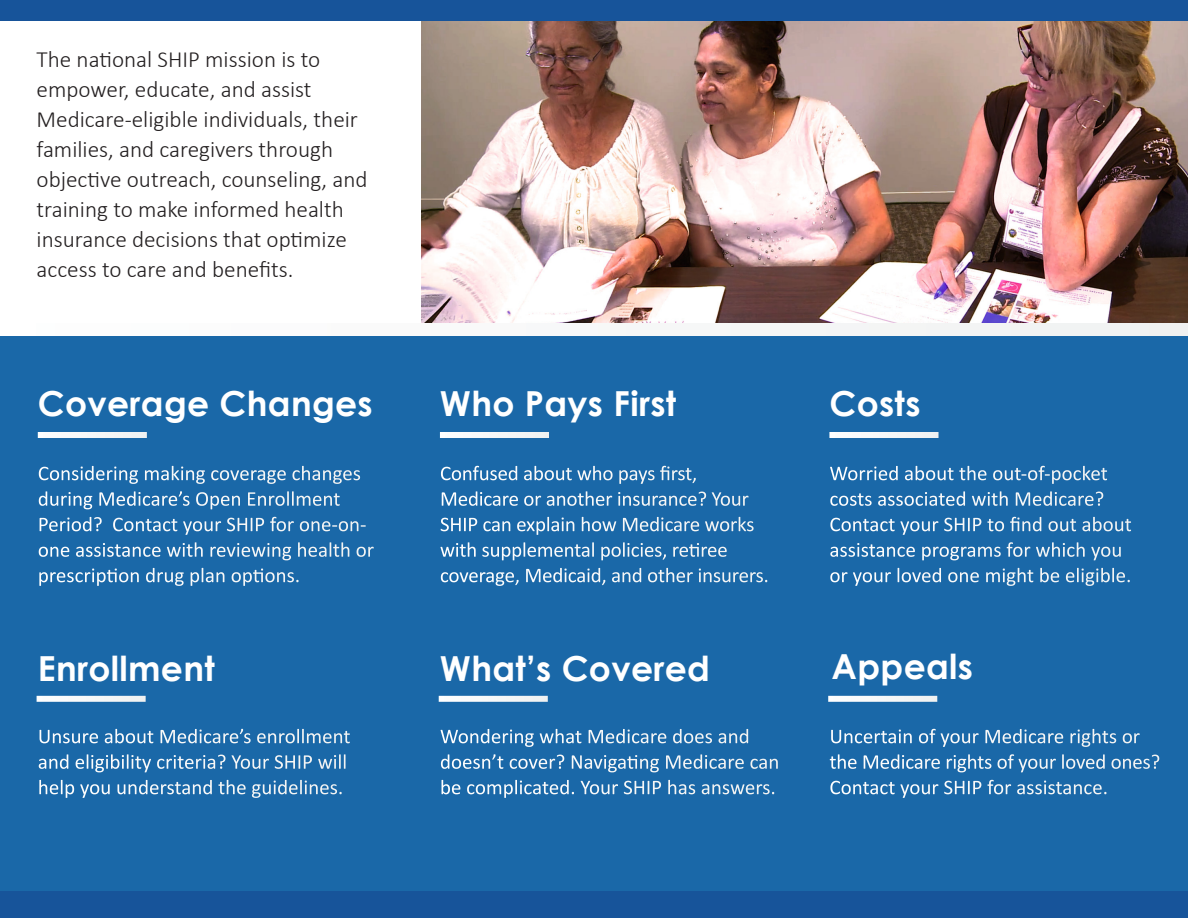
<style>
.page{position:relative;width:1188px;height:918px;background:#fff}
.page>*{position:absolute;margin:0;border:0;box-sizing:border-box;transform-origin:0 0}
.t1{font:700 34.5px "Century Gothic";letter-spacing:.01em;color:#fff}
.t2{font:300 23.25px/30px "Calibri";color:#231f20}
.t3{font:21px/25.5px "Calibri";color:#fff}
</style>
<div class="page">
<div style="left:0;top:329px;width:1188px;height:562px;background:#1a68a8"></div>
<img style="left:421px;top:21px;width:767px;height:302px">
<div style="left:0;top:0;width:1188px;height:21px;background:#17549a"></div>
<div style="left:0;top:891px;width:1188px;height:27px;background:#17549a"></div>
<div style="left:38px;top:432px;width:109px;height:6px;background:#f7f8f9"></div>
<div style="left:440px;top:432px;width:109px;height:6px;background:#f7f8f9"></div>
<div style="left:829px;top:432px;width:110px;height:6px;background:#f7f8f9"></div>
<div style="left:37px;top:696px;width:109px;height:6px;background:#f7f8f9"></div>
<div style="left:439px;top:696px;width:109px;height:6px;background:#f7f8f9"></div>
<div style="left:828px;top:696px;width:109px;height:6px;background:#f7f8f9"></div>
<div style="left:0;top:323px;width:1188px;height:12px;background:#f7f8f9"></div>
<p class="t2" style="left:37px;top:44px;width:333px">The national SHIP mission is to empower, educate, and assist Medicare-eligible individuals, their families, and caregivers through objective outreach, counseling, and training to make informed health insurance decisions that optimize access to care and benefits.</p>
<p class="t1" style="left:38px;top:377px;width:336px">Coverage Changes</p>
<p class="t1" style="left:440px;top:377px;width:238px">Who Pays First</p>
<p class="t1" style="left:829px;top:377px;width:93px">Costs</p>
<p class="t3" style="left:38px;top:460px;width:338px">Considering making coverage changes during Medicare’s Open Enrollment Period? Contact your SHIP for one-on&shy;one assistance with reviewing health or prescription drug plan options.</p>
<p class="t3" style="left:440px;top:460px;width:330px">Confused about who pays first, Medicare or another insurance? Your SHIP can explain how Medicare works with supplemental policies, retiree coverage, Medicaid, and other insurers.</p>
<p class="t3" style="left:829px;top:460px;width:304px">Worried about the out-of-pocket costs associated with Medicare?<br>Contact your SHIP to find out about assistance programs for which you or your loved one might be eligible.</p>
<p class="t1" style="left:38px;top:642px;width:178px">Enrollment</p>
<p class="t1" style="left:440px;top:642px;width:272px">What’s Covered</p>
<p class="t1" style="left:832px;top:641px;width:143px">Appeals</p>
<p class="t3" style="left:38px;top:723px;width:314px">Unsure about Medicare’s enrollment and eligibility criteria? Your SHIP will help you understand the guidelines.</p>
<p class="t3" style="left:440px;top:723px;width:341px">Wondering what Medicare does and doesn’t cover? Navigating Medicare can be complicated. Your SHIP has answers.</p>
<p class="t3" style="left:829px;top:723px;width:332px">Uncertain of your Medicare rights or the Medicare rights of your loved ones?<br>Contact your SHIP for assistance.</p>
</div>
